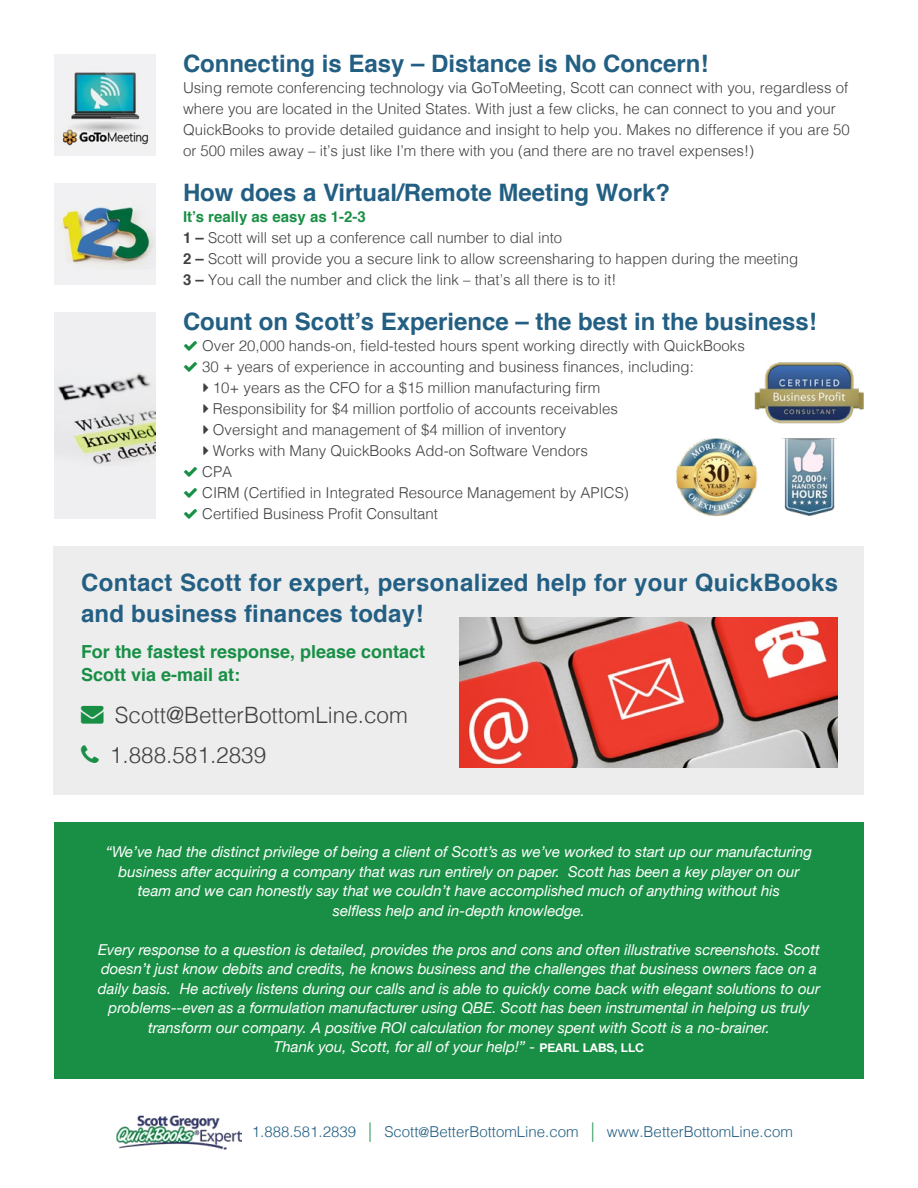
<style>
.page{position:relative;width:918px;height:1188px;background:#fff}
.page>*{position:absolute;margin:0;border:0;box-sizing:border-box;transform-origin:0 0}
.t1{font:700 24px/31.5px "Helvetica";color:#235f83}
.t2{font:300 22.5px/40.5px "Helvetica";color:#414042}
.t3{font:700 18px/22.5px "Helvetica";color:#188f45}
.t4{font:300 15px/21px "Helvetica";color:#414042}
.t5{font:italic 15px/19.5px "Helvetica Neue";color:#fff;text-align:center}
.t6{font:300 15px "Helvetica";color:#235f83}
.s1{font-weight:700;color:#188f45}
.s2{font-weight:700}
.s3{color:#188f45}
.s4{font-weight:700;font-style:normal;font-size:12px}
.s5{font-size:19.5px;color:#188f45}
.s6{font-size:13.5px}
</style>
<div class="page">
<div style="left:54px;top:546px;width:810px;height:249px;background:#ededee"></div>
<img style="left:676px;top:362px;width:188px;height:154px">
<div style="left:54px;top:822px;width:810px;height:256px;background:#188f45"></div>
<img style="left:459px;top:618px;width:378px;height:150px">
<img style="left:54px;top:54px;width:102px;height:102px">
<img style="left:54px;top:183px;width:102px;height:102px">
<img style="left:54px;top:312px;width:102px;height:207px">
<img style="left:117px;top:1115px;width:124px;height:35px">
<h1 class="t1" style="left:183px;top:48px;width:527px">Connecting is Easy – Distance is No Concern!</h1>
<p class="t4" style="left:183px;top:76px;width:668px">Using remote conferencing technology via GoToMeeting, Scott can connect with you, regardless of where you are located in the United States. With just a few clicks, he can connect to you and your QuickBooks to provide detailed guidance and insight to help you. Makes no difference if you are 50 or 500 miles away – it’s just like I’m there with you (and there are no travel expenses!)</p>
<h1 class="t1" style="left:183px;top:177px;width:489px">How does a Virtual/Remote Meeting Work?</h1>
<p class="t4" style="left:183px;top:205px;width:617px"><span class="s1">It’s really as easy as 1-2-3<br></span><span class="s2">1 –</span> Scott will set up a conference call number to dial into<br><span class="s2">2 –</span> Scott will provide you a secure link to allow screensharing to happen during the meeting <span class="s2">3 –</span> You call the number and click the link – that’s all there is to it!</p>
<h1 class="t1" style="left:183px;top:306px;width:635px">Count on Scott’s Experience – the best in the business!</h1>
<p class="t4" style="left:202px;top:334px;width:544px">Over 20,000 hands-on, field-tested hours spent working directly with QuickBooks</p>
<p class="t4" style="left:202px;top:355px;width:493px">30 + years of experience in accounting and business finances, including:</p>
<p class="t4" style="left:213px;top:376px;width:389px">10+ years as the CFO for a $15 million manufacturing firm</p>
<p class="t4" style="left:213px;top:397px;width:407px">Responsibility for $4 million portfolio of accounts receivables</p>
<p class="t4" style="left:213px;top:418px;width:355px">Oversight and management of $4 million of inventory</p>
<p class="t4" style="left:213px;top:439px;width:377px">Works with Many QuickBooks Add-on Software Vendors</p>
<p class="t4" style="left:202px;top:460px;width:32px">CPA</p>
<p class="t4" style="left:202px;top:481px;width:428px">CIRM (Certified in Integrated Resource Management by APICS)</p>
<p class="t4" style="left:202px;top:502px;width:237px">Certified Business Profit Consultant</p>
<h1 class="t1" style="left:81px;top:567px;width:759px">Contact Scott for expert, personalized help for your QuickBooks and business finances today!</h1>
<p class="t3" style="left:81px;top:641px;width:346px">For the fastest response, please contact<br>Scott via e-mail at:</p>
<h2 class="t2" style="left:110px;top:693px;width:299px;text-indent:-29px"><span class="s3">→</span> Scott@BetterBottomLine.com<br>1.888.581.2839</h2>
<p class="t5" style="left:106px;top:843px;width:708px">“We’ve had the distinct privilege of being a client of Scott’s as we’ve worked to start up our manufacturing business after acquiring a company that was run entirely on paper. Scott has been a key player on our team and we can honestly say that we couldn’t have accomplished much of anything without his<br>selfless help and in-depth knowledge.</p>
<p class="t5" style="left:98px;top:941px;width:724px">Every response to a question is detailed, provides the pros and cons and often illustrative screenshots. Scott doesn’t just know debits and credits, he knows business and the challenges that business owners face on a daily basis. He actively listens during our calls and is able to quickly come back with elegant solutions to our problems--even as a formulation manufacturer using QBE. Scott has been instrumental in helping us truly transform our company. A positive ROI calculation for money spent with Scott is a no-brainer.<br>Thank you, Scott, for all of your help!” - <span class="s4">PEARL LABS, LLC</span></p>
<p class="t6" style="left:252px;top:1119px;width:543px">1.888.581.2839 <span class="s5">|</span> Scott<span class="s6">@</span>BetterBottomLine.com <span class="s5">|</span> www.BetterBottomLine.com</p>
</div>
